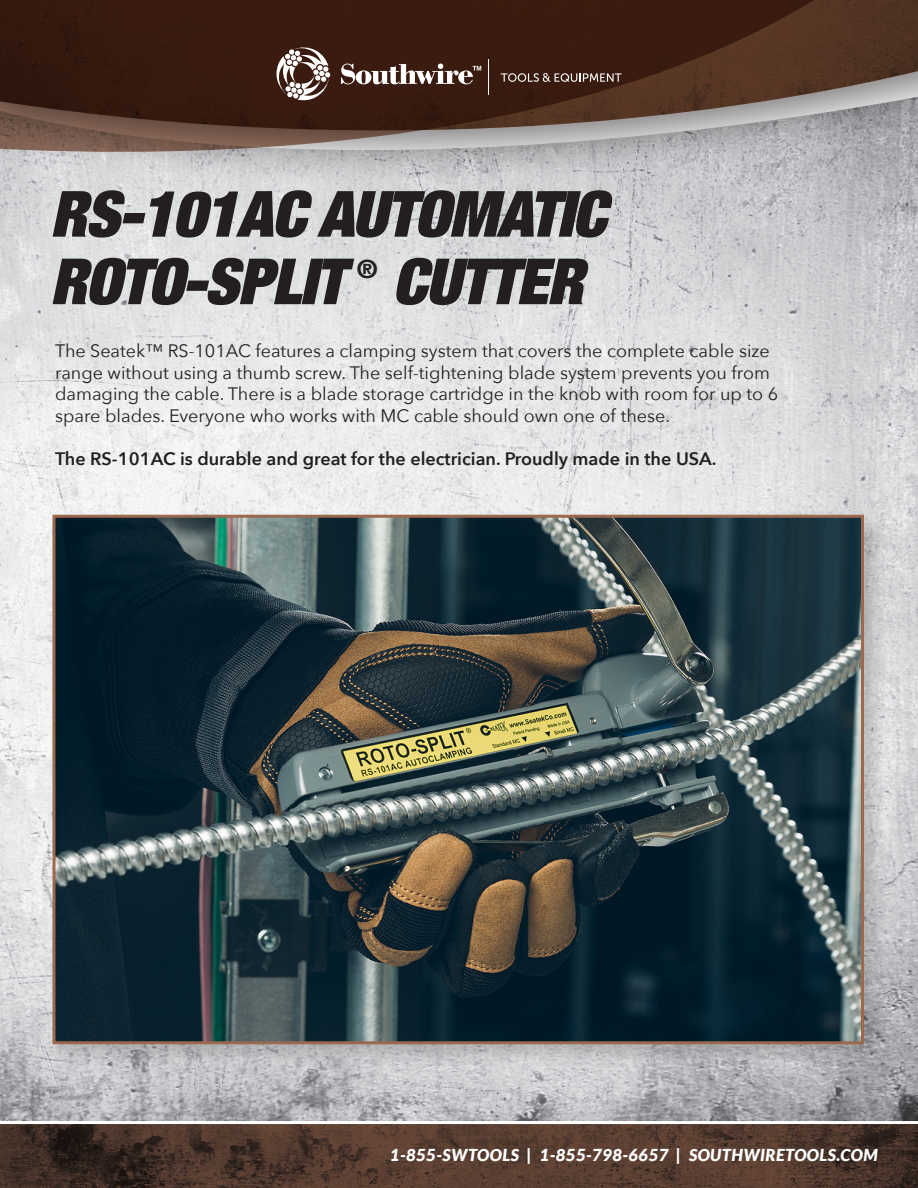
<style>
.page{position:relative;width:918px;height:1188px;background:#fff}
.page>*{position:absolute;margin:0;border:0;box-sizing:border-box;transform-origin:0 0}
.t1{font:italic 900 condensed 63.75px "Helvetica Neue LT Pro";letter-spacing:-.02em;color:#231f20}
.t2{font:800 25.35px "Helvetica Neue LT Pro";color:#231f20}
.t3{font:18px/21.6px "Avenir Next";color:#231f20}
.t4{font:600 18px "Avenir Next";color:#231f20}
.t5{font:italic 900 16.5px "Lato";letter-spacing:.03em;color:#fff}
</style>
<div class="page">
<img style="left:0;top:189px;width:918px;height:932px">
<img style="left:878px;top:0;width:40px;height:148px">
<svg style="left:0;top:0;width:878px;height:210px;background:#76645d"></svg>
<svg style="left:277px;top:47px;width:54px;height:53px"></svg>
<hr style="left:489px;top:59px;width:1px;height:35px;background:#fff">
<svg style="left:501px;top:73px;width:121px;height:9px"></svg>
<svg style="left:341px;top:64px;width:140px;height:20px"></svg>
<svg style="left:0;top:1124px;width:918px;height:64px;background:#4e372c"></svg>
<div style="left:47px;top:509px;width:842px;height:560px;background:#231f20;opacity:.2"></div>
<img style="left:56px;top:519px;width:804px;height:521px">
<div style="left:52px;top:515px;width:812px;height:529px;border:3px solid #9b694d"></div>
<p class="t1" style="left:50px;top:174px;width:558px">RS-101AC AUTOMATIC</p>
<p class="t1" style="left:50px;top:241px;width:296px">ROTO-SPLIT</p>
<p class="t2" style="left:357px;top:254px;width:22px">®</p>
<p class="t1" style="left:392px;top:241px;width:192px">CUTTER</p>
<p class="t3" style="left:55px;top:339px;width:725px">The Seatek™ RS-101AC features a clamping system that covers the complete cable size range without using a thumb screw. The self-tightening blade system prevents you from damaging the cable. There is a blade storage cartridge in the knob with room for up to 6 spare blades. Everyone who works with MC cable should own one of these.</p>
<p class="t4" style="left:55px;top:443px;width:663px">The RS-101AC is durable and great for the electrician. Proudly made in the USA.</p>
<p class="t5" style="left:390px;top:1145px;width:489px">1-855-SWTOOLS | 1-855-798-6657 | SOUTHWIRETOOLS.COM</p>
</div>
